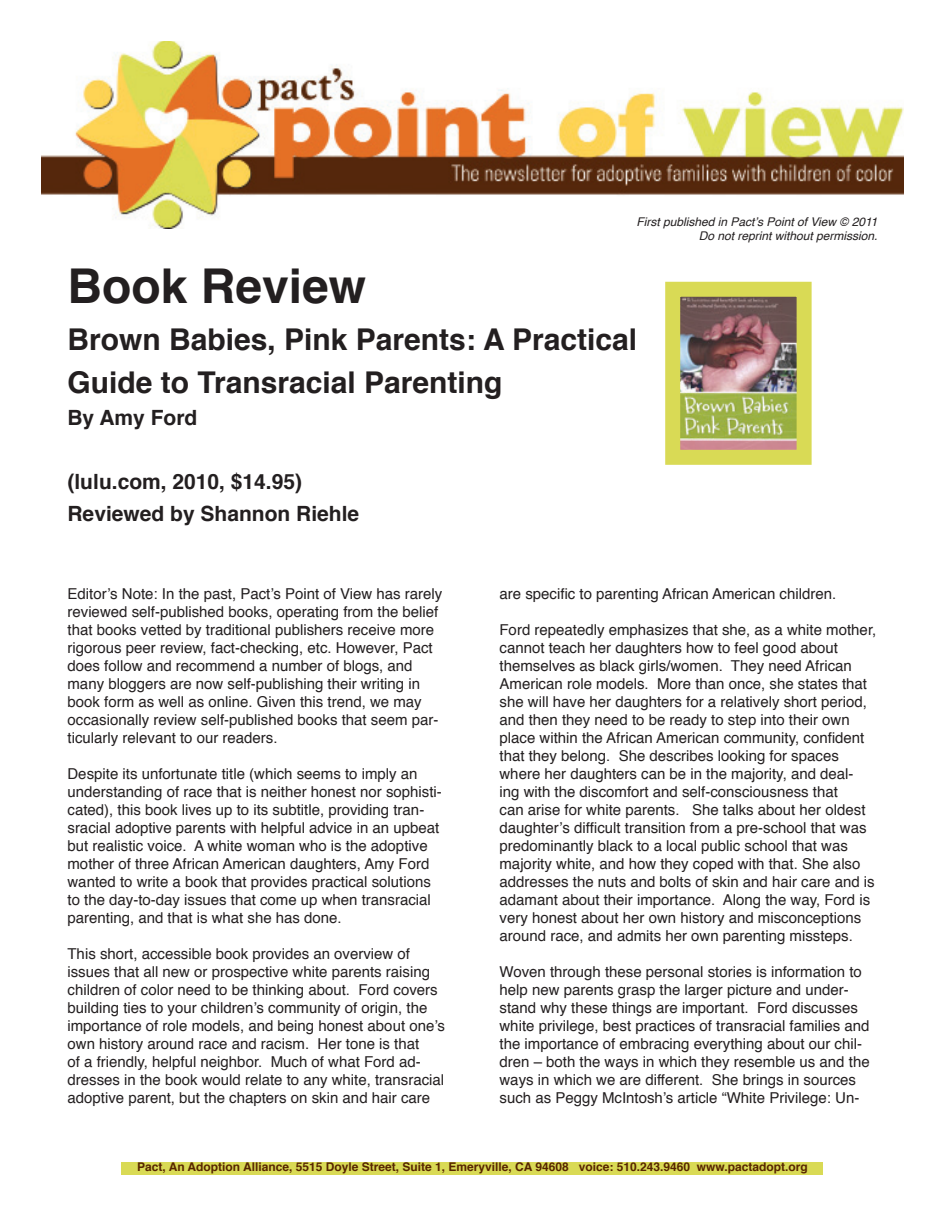
<style>
.page{position:relative;width:945px;height:1215px;background:#fff}
.page>*{position:absolute;margin:0;border:0;box-sizing:border-box;transform-origin:0 0}
.t1{font:700 48px "Helvetica";color:#231f20}
.t2{font:700 30px/43.2px "Helvetica";color:#231f20}
.t3{font:700 21px/32px "Helvetica";color:#231f20}
.t4{font:15px/18px "Helvetica";color:#231f20}
.t5{font:700 12px "Helvetica";color:#572500}
.t6{font:italic 12px/14.4px "Helvetica";color:#231f20;text-align:right}
</style>
<div class="page">
<img style="left:41px;top:41px;width:863px;height:188px">
<div style="left:122px;top:1162px;width:702px;height:12px;background:#d9da55"></div>
<img style="left:681px;top:298px;width:115px;height:151px">
<div style="left:665px;top:282px;width:147px;height:183px;border:15px solid #d9da55"></div>
<p class="t6" style="left:637px;top:214px;width:242px">First published in Pact’s Point of View © 2011<br>Do not reprint without permission.</p>
<h1 class="t1" style="left:68px;top:247px;width:300px">Book Review</h1>
<h2 class="t2" style="left:68px;top:318px;width:571px">Brown Babies, Pink Parents: A Practical<br>Guide to Transracial Parenting</h2>
<h3 class="t3" style="left:68px;top:402px;width:131px">By Amy Ford</h3>
<h3 class="t3" style="left:68px;top:466px;width:293px">(lulu.com, 2010, $14.95)<br>Reviewed by Shannon Riehle</h3>
<p class="t4" style="left:68px;top:586px;width:376px">Editor’s Note: In the past, Pact’s Point of View has rarely reviewed self-published books, operating from the belief that books vetted by traditional publishers receive more rigorous peer review, fact-checking, etc. However, Pact does follow and recommend a number of blogs, and many bloggers are now self-publishing their writing in book form as well as online. Given this trend, we may occasionally review self-published books that seem par&shy;ticularly relevant to our readers.</p>
<p class="t4" style="left:68px;top:766px;width:376px">Despite its unfortunate title (which seems to imply an understanding of race that is neither honest nor sophisti&shy;cated), this book lives up to its subtitle, providing tran&shy;sracial adoptive parents with helpful advice in an upbeat but realistic voice. A white woman who is the adoptive mother of three African American daughters, Amy Ford wanted to write a book that provides practical solutions to the day-to-day issues that come up when transracial parenting, and that is what she has done.</p>
<p class="t4" style="left:68px;top:946px;width:379px">This short, accessible book provides an overview of issues that all new or prospective white parents raising children of color need to be thinking about. Ford covers building ties to your children’s community of origin, the importance of role models, and being honest about one’s own history around race and racism. Her tone is that<br>of a friendly, helpful neighbor. Much of what Ford ad&shy;dresses in the book would relate to any white, transracial adoptive parent, but the chapters on skin and hair care</p>
<p class="t4" style="left:500px;top:586px;width:338px">are specific to parenting African American children.</p>
<p class="t4" style="left:500px;top:622px;width:378px">Ford repeatedly emphasizes that she, as a white mother, cannot teach her daughters how to feel good about themselves as black girls/women. They need African American role models. More than once, she states that she will have her daughters for a relatively short period, and then they need to be ready to step into their own place within the African American community, confident that they belong. She describes looking for spaces where her daughters can be in the majority, and deal&shy;ing with the discomfort and self-consciousness that<br>can arise for white parents. She talks about her oldest daughter’s difficult transition from a pre-school that was predominantly black to a local public school that was majority white, and how they coped with that. She also addresses the nuts and bolts of skin and hair care and is adamant about their importance. Along the way, Ford is very honest about her own history and misconceptions around race, and admits her own parenting missteps.</p>
<p class="t4" style="left:500px;top:964px;width:372px">Woven through these personal stories is information to help new parents grasp the larger picture and under&shy;stand why these things are important. Ford discusses white privilege, best practices of transracial families and the importance of embracing everything about our chil&shy;dren – both the ways in which they resemble us and the ways in which we are different. She brings in sources such as Peggy McIntosh’s article “White Privilege: Un-</p>
<p class="t5" style="left:137px;top:1157px;width:672px">Pact, An Adoption Alliance, 5515 Doyle Street, Suite 1, Emeryville, CA 94608 voice: 510.243.9460 www.pactadopt.org</p>
</div>
